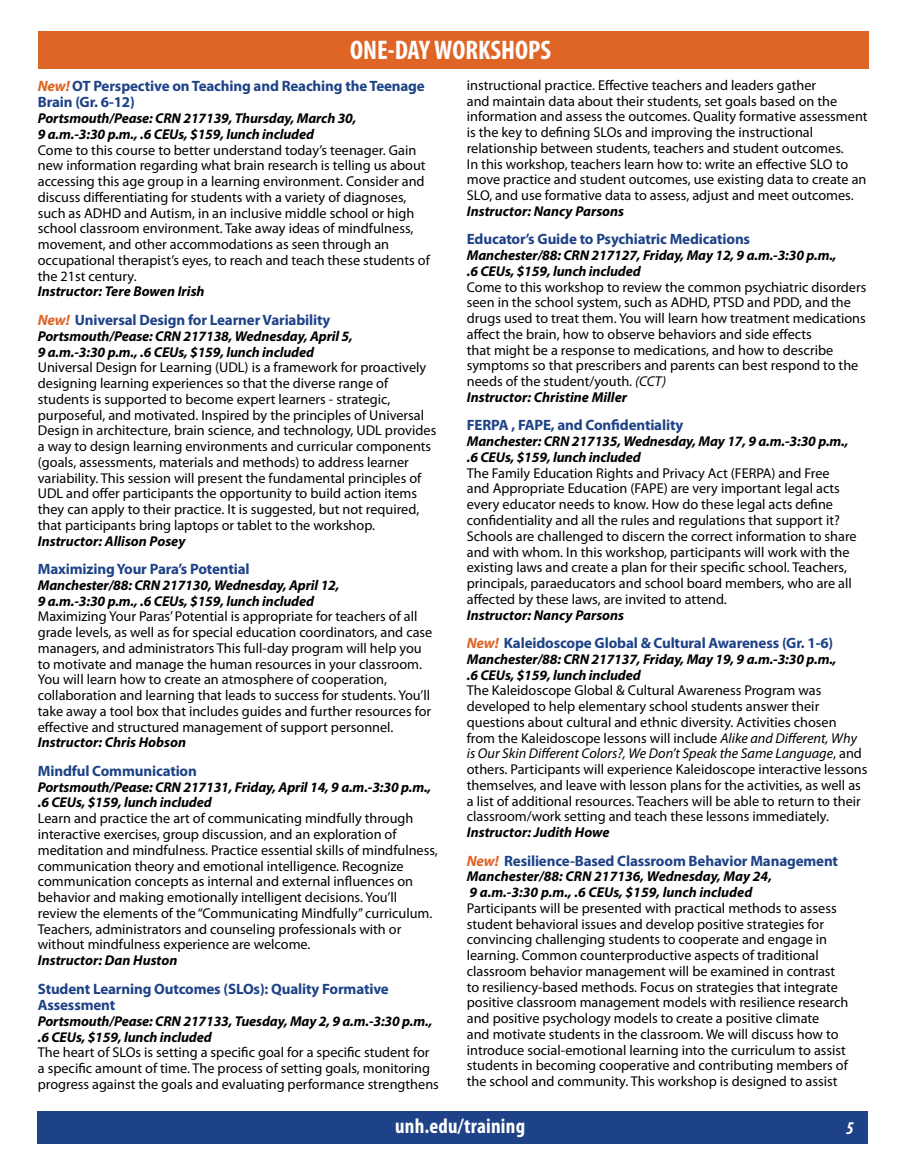
<style>
.page{position:relative;width:905px;height:1175px;background:#fff}
.page>*{position:absolute;margin:0;border:0;box-sizing:border-box;transform-origin:0 0}
.t1{font:700 condensed 27px "Myriad Pro";color:#fff}
.t2{font:700 condensed 21px "Myriad Pro";letter-spacing:.01em;color:#fff}
.t3{font:italic 700 condensed 18px "Myriad Pro";color:#fff}
.t4{font:700 15px/16.5px "Myriad Pro";letter-spacing:-.01em;color:#1e4287}
.t5{font:14.25px/15.8px "Myriad Pro";color:#000}
.t6{font:italic 700 14.25px/15.8px "Myriad Pro";letter-spacing:-.01em;color:#000}
.s1{font-style:italic;color:#df6526}
.s2{font-style:italic}
.s3{font-weight:700;font-style:italic}
</style>
<div class="page">
<div style="left:38px;top:1111px;width:830px;height:33px;background:#1e4287"></div>
<div style="left:38px;top:31px;width:830px;height:38px;background:#df6526"></div>
<h1 class="t1" style="left:350px;top:33px;width:202px">ONE-DAY WORKSHOPS</h1>
<p class="t4" style="left:38px;top:77px;width:388px"><span class="s1">New!</span> OT Perspective on Teaching and Reaching the Teenage<br>Brain (Gr. 6-12)</p>
<p class="t6" style="left:38px;top:110px;width:320px">Portsmouth/Pease: CRN 217139, Thursday, March 30,<br>9 a.m.-3:30 p.m., .6 CEUs, $159, lunch included</p>
<p class="t5" style="left:38px;top:142px;width:393px">Come to this course to better understand today’s teenager. Gain new information regarding what brain research is telling us about accessing this age group in a learning environment. Consider and discuss differentiating for students with a variety of diagnoses, such as ADHD and Autism, in an inclusive middle school or high school classroom environment. Take away ideas of mindfulness, movement, and other accommodations as seen through an occupational therapist’s eyes, to reach and teach these students of the 21st century.</p>
<p class="t6" style="left:38px;top:283px;width:168px">Instructor: Tere Bowen Irish</p>
<p class="t4" style="left:38px;top:311px;width:294px"><span class="s1">New!</span> Universal Design for Learner Variability</p>
<p class="t6" style="left:38px;top:328px;width:316px">Portsmouth/Pease: CRN 217138, Wednesday, April 5,<br>9 a.m.-3:30 p.m., .6 CEUs, $159, lunch included</p>
<p class="t5" style="left:38px;top:359px;width:400px">Universal Design for Learning (UDL) is a framework for proactively designing learning experiences so that the diverse range of students is supported to become expert learners - strategic, purposeful, and motivated. Inspired by the principles of Universal Design in architecture, brain science, and technology, UDL provides a way to design learning environments and curricular components (goals, assessments, materials and methods) to address learner variability. This session will present the fundamental principles of UDL and offer participants the opportunity to build action items they can apply to their practice. It is suggested, but not required, that participants bring laptops or tablet to the workshop.</p>
<p class="t6" style="left:38px;top:532px;width:149px">Instructor: Allison Posey</p>
<p class="t4" style="left:38px;top:560px;width:213px">Maximizing Your Para’s Potential</p>
<p class="t6" style="left:38px;top:577px;width:303px">Manchester/88: CRN 217130, Wednesday, April 12,<br>9 a.m.-3:30 p.m., .6 CEUs, $159, lunch included</p>
<p class="t5" style="left:38px;top:608px;width:396px">Maximizing Your Paras’ Potential is appropriate for teachers of all grade levels, as well as for special education coordinators, and case managers, and administrators This full-day program will help you to motivate and manage the human resources in your classroom.<br>You will learn how to create an atmosphere of cooperation, collaboration and learning that leads to success for students. You’ll take away a tool box that includes guides and further resources for effective and structured management of support personnel.</p>
<p class="t6" style="left:38px;top:734px;width:150px">Instructor: Chris Hobson</p>
<p class="t4" style="left:38px;top:762px;width:161px">Mindful Communication</p>
<p class="t6" style="left:38px;top:778px;width:395px">Portsmouth/Pease: CRN 217131, Friday, April 14, 9 a.m.-3:30 p.m., .6 CEUs, $159, lunch included</p>
<p class="t5" style="left:38px;top:810px;width:401px">Learn and practice the art of communicating mindfully through interactive exercises, group discussion, and an exploration of meditation and mindfulness. Practice essential skills of mindfulness, communication theory and emotional intelligence. Recognize communication concepts as internal and external influences on behavior and making emotionally intelligent decisions. You’ll review the elements of the “Communicating Mindfully” curriculum.<br>Teachers, administrators and counseling professionals with or without mindfulness experience are welcome.</p>
<p class="t6" style="left:38px;top:951px;width:141px">Instructor: Dan Huston</p>
<p class="t4" style="left:38px;top:979px;width:352px">Student Learning Outcomes (SLOs): Quality Formative<br>Assessment</p>
<p class="t6" style="left:38px;top:1012px;width:396px">Portsmouth/Pease: CRN 217133, Tuesday, May 2, 9 a.m.-3:30 p.m., .6 CEUs, $159, lunch included</p>
<p class="t5" style="left:38px;top:1044px;width:402px">The heart of SLOs is setting a specific goal for a specific student for a specific amount of time. The process of setting goals, monitoring progress against the goals and evaluating performance strengthens</p>
<p class="t5" style="left:467px;top:77px;width:402px">instructional practice. Effective teachers and leaders gather<br>and maintain data about their students, set goals based on the information and assess the outcomes. Quality formative assessment is the key to defining SLOs and improving the instructional relationship between students, teachers and student outcomes.<br>In this workshop, teachers learn how to: write an effective SLO to move practice and student outcomes, use existing data to create an SLO, and use formative data to assess, adjust and meet outcomes.</p>
<p class="t6" style="left:467px;top:203px;width:159px">Instructor: Nancy Parsons</p>
<p class="t4" style="left:467px;top:231px;width:285px">Educator’s Guide to Psychiatric Medications</p>
<p class="t6" style="left:467px;top:247px;width:371px">Manchester/88: CRN 217127, Friday, May 12, 9 a.m.-3:30 p.m., .6 CEUs, $159, lunch included</p>
<p class="t5" style="left:467px;top:279px;width:401px">Come to this workshop to review the common psychiatric disorders seen in the school system, such as ADHD, PTSD and PDD, and the drugs used to treat them. You will learn how treatment medications affect the brain, how to observe behaviors and side effects<br>that might be a response to medications, and how to describe symptoms so that prescribers and parents can best respond to the needs of the student/youth. <span class="s2">(CCT)<br></span><span class="s3">Instructor: Christine Miller</span></p>
<p class="t4" style="left:467px;top:417px;width:218px">FERPA , FAPE, and Confidentiality</p>
<p class="t6" style="left:467px;top:433px;width:383px">Manchester: CRN 217135, Wednesday, May 17, 9 a.m.-3:30 p.m., .6 CEUs, $159, lunch included</p>
<p class="t5" style="left:467px;top:465px;width:391px">The Family Education Rights and Privacy Act (FERPA) and Free<br>and Appropriate Education (FAPE) are very important legal acts every educator needs to know. How do these legal acts define confidentiality and all the rules and regulations that support it?<br>Schools are challenged to discern the correct information to share and with whom. In this workshop, participants will work with the existing laws and create a plan for their specific school. Teachers, principals, paraeducators and school board members, who are all affected by these laws, are invited to attend.</p>
<p class="t6" style="left:467px;top:606px;width:159px">Instructor: Nancy Parsons</p>
<p class="t4" style="left:467px;top:634px;width:368px"><span class="s1">New!</span> Kaleidoscope Global &amp; Cultural Awareness (Gr. 1-6)</p>
<p class="t6" style="left:467px;top:650px;width:371px">Manchester/88: CRN 217137, Friday, May 19, 9 a.m.-3:30 p.m., .6 CEUs, $159, lunch included</p>
<p class="t5" style="left:467px;top:682px;width:402px">The Kaleidoscope Global &amp; Cultural Awareness Program was developed to help elementary school students answer their questions about cultural and ethnic diversity. Activities chosen from the Kaleidoscope lessons will include <span class="s2">Alike and Different, Why is Our Skin Different Colors?, We Don’t Speak the Same Language</span>, and others. Participants will experience Kaleidoscope interactive lessons themselves, and leave with lesson plans for the activities, as well as a list of additional resources. Teachers will be able to return to their classroom/work setting and teach these lessons immediately.</p>
<p class="t6" style="left:467px;top:824px;width:144px">Instructor: Judith Howe</p>
<p class="t4" style="left:467px;top:852px;width:373px"><span class="s1">New!</span> Resilience-Based Classroom Behavior Management</p>
<p class="t6" style="left:467px;top:868px;width:307px">Manchester/88: CRN 217136, Wednesday, May 24,<br>9 a.m.-3:30 p.m., .6 CEUs, $159, lunch included</p>
<p class="t5" style="left:467px;top:900px;width:383px">Participants will be presented with practical methods to assess student behavioral issues and develop positive strategies for convincing challenging students to cooperate and engage in learning. Common counterproductive aspects of traditional classroom behavior management will be examined in contrast to resiliency-based methods. Focus on strategies that integrate positive classroom management models with resilience research and positive psychology models to create a positive climate<br>and motivate students in the classroom. We will discuss how to introduce social-emotional learning into the curriculum to assist students in becoming cooperative and contributing members of the school and community. This workshop is designed to assist</p>
<h2 class="t2" style="left:395px;top:1112px;width:131px">unh.edu/training</h2>
<p class="t3" style="left:846px;top:1117px;width:9px">5</p>
</div>
